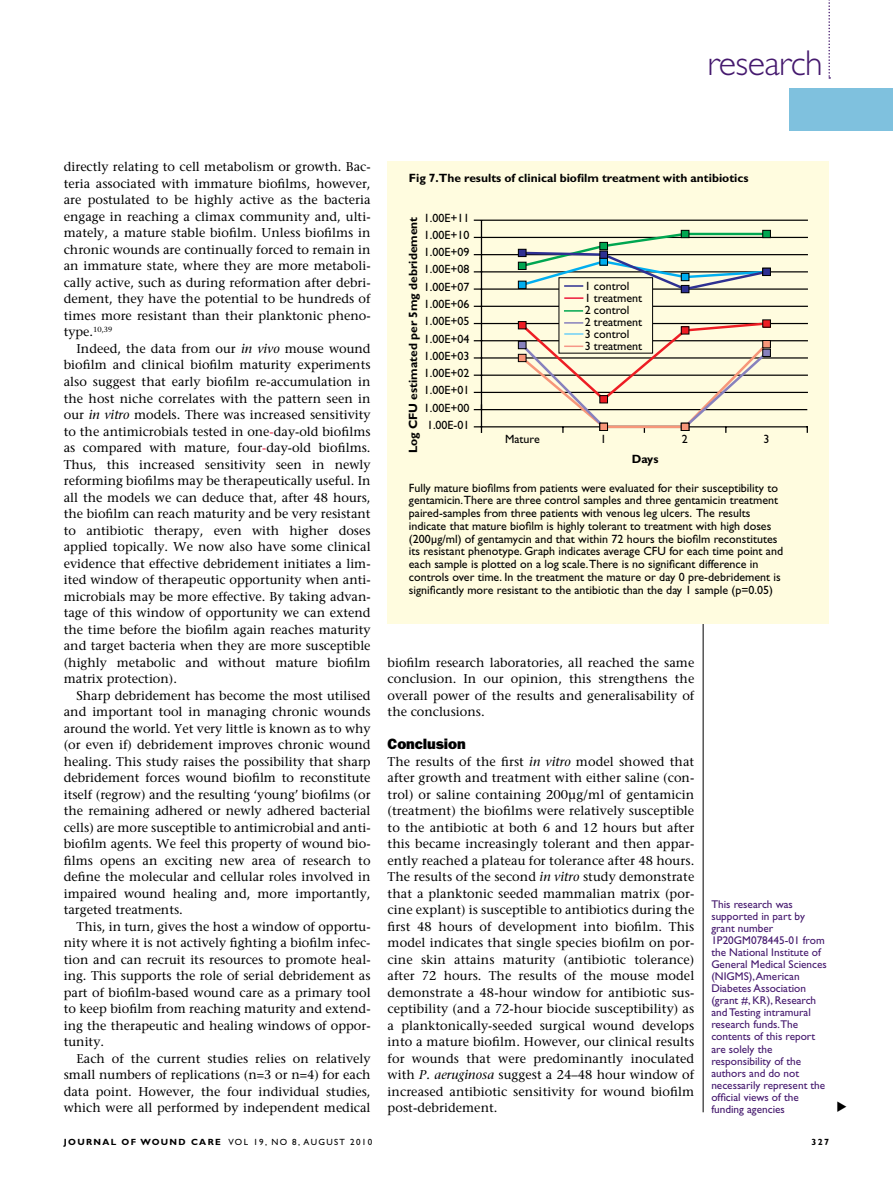
<style>
.page{position:relative;width:893px;height:1191px;background:#fff}
.page>*{position:absolute;margin:0;border:0;box-sizing:border-box;transform-origin:0 0}
.t1{font:300 36px "Gill Sans Std";letter-spacing:-.015em;color:#45196e}
.t2{font:15px "ITC Franklin Gothic Std Hvy";letter-spacing:-.01em;color:#000}
.t3{font:12.75px/16.5px "Stone Serif";color:#000;text-align:justify}
.t4{font:12px/17.2px "Gill Sans Std";color:#000}
.t5{font:700 12px "Gill Sans Std";color:#000}
.t6{font:11.25px/12px "Gill Sans Std";color:#45196e}
.t7{font:9px "Gill Sans Std";letter-spacing:.15em;color:#000}
.t8{font:700 9px "Gill Sans Std";color:#000}
.s1{font-style:italic}
.s2{color:#ed1a3b}
.s3{font-weight:700}
</style>
<div class="page">
<div style="left:789px;top:89px;width:104px;height:42px;background:#7fc1de"></div>
<svg style="left:828px;top:0;width:2px;height:79px"></svg>
<hr style="left:703px;top:327px;width:1px;height:785px;background:#000">
<div style="left:388px;top:161px;width:441px;height:462px;background:#fffcdf"></div>
<hr style="left:481px;top:409px;width:326px;height:1px;background:#000">
<hr style="left:481px;top:220px;width:1px;height:213px;background:#000">
<hr style="left:474px;top:426px;width:334px;height:1px;background:#000">
<svg style="left:474px;top:404px;width:7px;height:6px"></svg>
<hr style="left:474px;top:392px;width:334px;height:1px;background:#000">
<hr style="left:474px;top:374px;width:334px;height:2px;background:#000">
<hr style="left:474px;top:357px;width:334px;height:1px;background:#000">
<hr style="left:474px;top:340px;width:334px;height:1px;background:#000">
<hr style="left:474px;top:323px;width:334px;height:1px;background:#000">
<hr style="left:474px;top:306px;width:334px;height:1px;background:#000">
<hr style="left:474px;top:288px;width:334px;height:2px;background:#000">
<hr style="left:474px;top:271px;width:334px;height:1px;background:#000">
<hr style="left:474px;top:254px;width:334px;height:1px;background:#000">
<hr style="left:474px;top:237px;width:334px;height:1px;background:#000">
<hr style="left:474px;top:220px;width:334px;height:1px;background:#000">
<div style="left:518px;top:354px;width:8px;height:8px;border:1px solid #000"></div>
<div style="left:762px;top:340px;width:9px;height:8px;border:1px solid #000"></div>
<div style="left:518px;top:281px;width:8px;height:8px;border:1px solid #000"></div>
<div style="left:518px;top:341px;width:8px;height:8px;border:1px solid #000"></div>
<div style="left:762px;top:349px;width:9px;height:8px;border:1px solid #000"></div>
<div style="left:518px;top:262px;width:8px;height:8px;border:1px solid #000"></div>
<div style="left:681px;top:230px;width:8px;height:8px;border:1px solid #000"></div>
<div style="left:762px;top:230px;width:9px;height:8px;border:1px solid #000"></div>
<div style="left:518px;top:321px;width:8px;height:8px;border:1px solid #000"></div>
<div style="left:762px;top:319px;width:9px;height:8px;border:1px solid #000"></div>
<div style="left:518px;top:249px;width:8px;height:8px;border:1px solid #000"></div>
<div style="left:762px;top:268px;width:9px;height:8px;border:1px solid #000"></div>
<div style="left:559px;top:278px;width:94px;height:75px;background:#fffcdf"></div>
<svg style="left:564px;top:310px;width:19px;height:2px"></svg>
<svg style="left:519px;top:231px;width:251px;height:68px"></svg>
<svg style="left:519px;top:321px;width:251px;height:112px"></svg>
<h1 class="t1" style="left:707px;top:43px;width:117px">research</h1>
<p class="t3" style="left:64px;top:159px;width:308px">directly relating to cell metabolism or growth. Bac&shy;teria associated with immature biofilms, however, are postulated to be highly active as the bacteria engage in reaching a climax community and, ulti&shy;mately, a mature stable biofilm. Unless biofilms in chronic wounds are continually forced to remain in an immature state, where they are more metaboli&shy;cally active, such as during reformation after debri&shy;dement, they have the potential to be hundreds of times more resistant than their planktonic pheno&shy;type.<sup>10,39</sup></p>
<p class="t3" style="left:64px;top:340px;width:308px;text-indent:13px">Indeed, the data from our <span class="s1">in vivo</span> mouse wound biofilm and clinical biofilm maturity experiments also suggest that early biofilm re-accumulation in the host niche correlates with the pattern seen in our <span class="s1">in vitro</span> models. There was increased sensitivity to the antimicrobials tested in one<span class="s2">-</span>day-old biofilms as compared with mature, four<span class="s2">-</span>day-old biofilms.<br>Thus, this increased sensitivity seen in newly reforming biofilms may be therapeutically useful. In all the models we can deduce that, after 48 hours, the biofilm can reach maturity and be very resistant to antibiotic therapy, even with higher doses applied topically. We now also have some clinical evidence that effective debridement initiates a lim&shy;ited window of therapeutic opportunity when anti&shy;microbials may be more effective. By taking advan&shy;tage of this window of opportunity we can extend the time before the biofilm again reaches maturity and target bacteria when they are more susceptible (highly metabolic and without mature biofilm matrix protection).</p>
<p class="t3" style="left:64px;top:687px;width:308px;text-indent:13px">Sharp debridement has become the most utilised and important tool in managing chronic wounds around the world. Yet very little is known as to why (or even if) debridement improves chronic wound healing. This study raises the possibility that sharp debridement forces wound biofilm to reconstitute itself (regrow) and the resulting ‘young’ biofilms (or the remaining adhered or newly adhered bacterial cells) are more susceptible to antimicrobial and anti&shy;biofilm agents. We feel this property of wound bio&shy;films opens an exciting new area of research to define the molecular and cellular roles involved in impaired wound healing and, more importantly, targeted treatments.</p>
<p class="t3" style="left:64px;top:918px;width:308px;text-indent:13px">This, in turn, gives the host a window of opportu&shy;nity where it is not actively fighting a biofilm infec&shy;tion and can recruit its resources to promote heal&shy;ing. This supports the role of serial debridement as part of biofilm-based wound care as a primary tool to keep biofilm from reaching maturity and extend&shy;ing the therapeutic and healing windows of oppor&shy;tunity.</p>
<p class="t3" style="left:64px;top:1050px;width:308px;text-indent:13px">Each of the current studies relies on relatively small numbers of replications (n=3 or n=4) for each data point. However, the four individual studies, which were all performed by independent medical</p>
<p class="t5" style="left:409px;top:171px;width:341px">Fig 7.The results of clinical biofilm treatment with antibiotics</p>
<p class="t5" style="left:406px;top:453px;width:238px;rotate:-90deg">Log CFU estimated per 5mg debridement</p>
<p class="t4" style="left:424px;top:209px;width:47px;text-align:justify">1.00E+11<br>1.00E+10<br>1.00E+09<br>1.00E+08<br>1.00E+07<br>1.00E+06<br>1.00E+05<br>1.00E+04<br>1.00E+03<br>1.00E+02<br>1.00E+01<br>1.00E+00<br>1.00E-01</p>
<p class="t4" style="left:585px;top:279px;width:59px;line-height:12px">1 control<br>1 treatment<br>2 control<br>2 treatment<br>3 control<br>3 treatment</p>
<p class="t4" style="left:505px;top:430px;width:36px">Mature</p>
<p class="t4" style="left:601px;top:430px;width:7px">1</p>
<p class="t4" style="left:682px;top:430px;width:7px">2</p>
<p class="t4" style="left:763px;top:430px;width:7px">3</p>
<p class="t5" style="left:632px;top:451px;width:28px">Days</p>
<p class="t4" style="left:409px;top:481px;width:376px;line-height:12.8px">Fully mature biofilms from patients were evaluated for their susceptibility to gentamicin.There are three control samples and three gentamicin treatment paired-samples from three patients with venous leg ulcers. The results indicate that mature biofilm is highly tolerant to treatment with high doses (200μg/ml) of gentamycin and that within 72 hours the biofilm reconstitutes its resistant phenotype. Graph indicates average CFU for each time point and each sample is plotted on a log scale.There is no significant difference in controls over time. In the treatment the mature or day 0 pre-debridement is significantly more resistant to the antibiotic than the day 1 sample (p=0.05)</p>
<p class="t3" style="left:388px;top:654px;width:308px">biofilm research laboratories, all reached the same conclusion. In our opinion, this strengthens the overall power of the results and generalisability of the conclusions.</p>
<p class="t2" style="left:388px;top:735px;width:80px">Conclusion</p>
<p class="t3" style="left:388px;top:753px;width:308px">The results of the first <span class="s1">in vitro</span> model showed that after growth and treatment with either saline (con&shy;trol) or saline containing 200μg/ml of gentamicin (treatment) the biofilms were relatively susceptible to the antibiotic at both 6 and 12 hours but after this became increasingly tolerant and then appar&shy;ently reached a plateau for tolerance after 48 hours.<br>The results of the second <span class="s1">in vitro</span> study demonstrate that a planktonic seeded mammalian matrix (por&shy;cine explant) is susceptible to antibiotics during the first 48 hours of development into biofilm. This model indicates that single species biofilm on por&shy;cine skin attains maturity (antibiotic tolerance) after 72 hours. The results of the mouse model demonstrate a 48-hour window for antibiotic sus&shy;ceptibility (and a 72-hour biocide susceptibility) as a planktonically-seeded surgical wound develops into a mature biofilm. However, our clinical results for wounds that were predominantly inoculated with <span class="s1">P. aeruginosa</span> suggest a 24–48 hour window of increased antibiotic sensitivity for wound biofilm post-debridement.</p>
<p class="t6" style="left:711px;top:898px;width:117px">This research was supported in part by grant number<br>1P20GM078445-01 from the National Institute of<br>General Medical Sciences (NIGMS), American<br>Diabetes Association (grant #, KR), Research and Testing intramural research funds.The contents of this report are solely the responsibility of the authors and do not necessarily represent the official views of the funding agencies</p>
<p class="t7" style="left:64px;top:1137px;width:310px"><span class="s3">journal of wound care</span> vol 19, no 8, august 2010</p>
<p class="t8" style="left:812px;top:1136px;width:19px">327</p>
</div>
